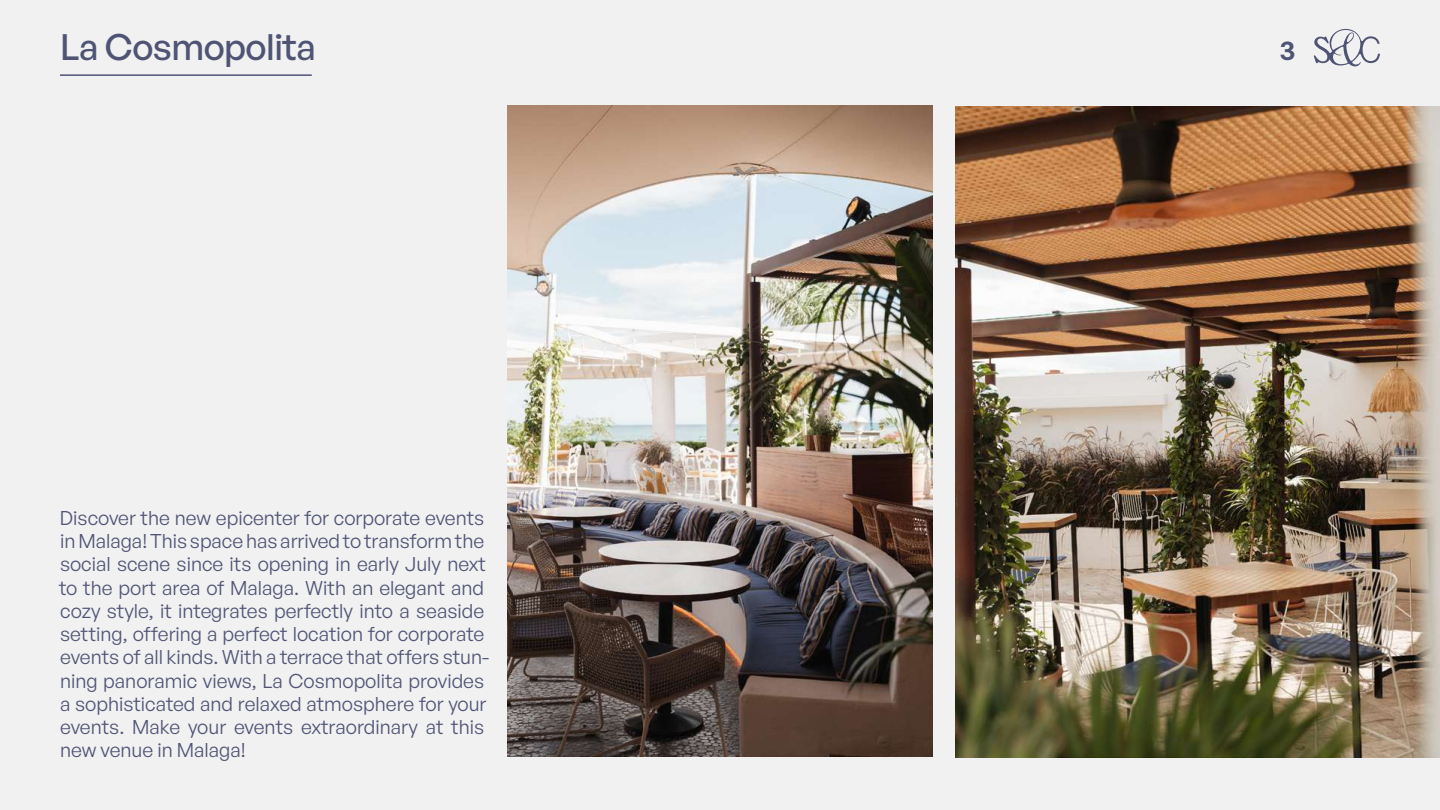
<style>
.page{position:relative;width:1440px;height:810px;background:#f1f1f1}
.page>*{position:absolute;margin:0;border:0;box-sizing:border-box;transform-origin:0 0}
.t1{font:500 36px "General Sans";letter-spacing:-.015em;color:#4f5475}
.t2{font:600 27px "General Sans";color:#4f5475}
.t3{font:19.5px/23.2px "General Sans";color:#4f5475}
</style>
<div class="page">
<hr style="left:60px;top:74px;width:252px;height:2px;background:#4f5475">
<svg style="left:1314px;top:29px;width:66px;height:37px"></svg>
<img style="left:956px;top:107px;width:484px;height:651px">
<img style="left:508px;top:106px;width:424px;height:651px">
<h1 class="t1" style="left:60px;top:24px;width:257px">La Cosmopolita</h1>
<h2 class="t2" style="left:1280px;top:33px;width:17px">3</h2>
<p class="t3" style="left:59px;top:506px;width:432px">Discover the new epicenter for corporate events in Malaga! This space has arrived to transform the social scene since its opening in early July next to the port area of Malaga. With an elegant and cozy style, it integrates perfectly into a seaside setting, offering a perfect location for corporate events of all kinds. With a terrace that offers stun&shy;ning panoramic views, La Cosmopolita provides a sophisticated and relaxed atmosphere for your events. Make your events extraordinary at this new venue in Malaga!</p>
</div>
